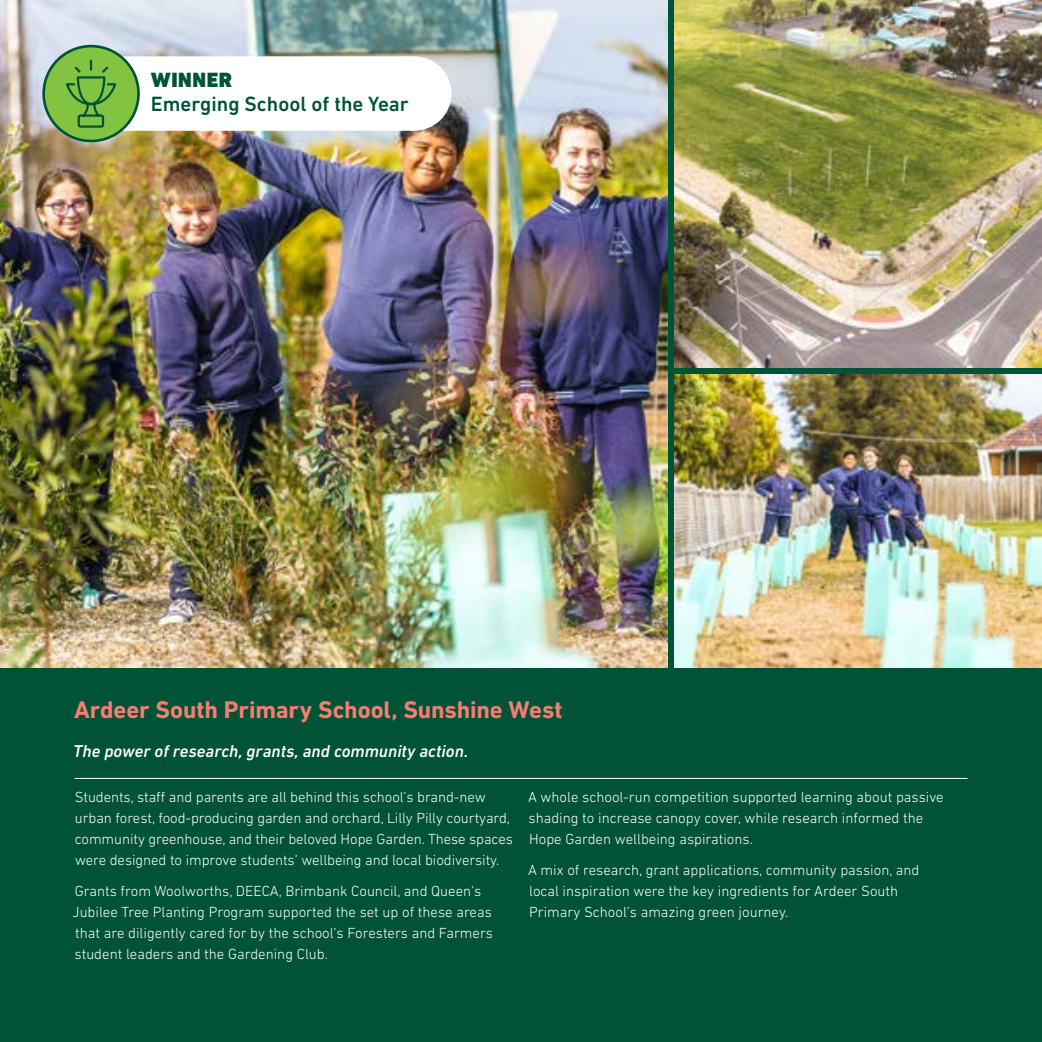
<style>
.page{position:relative;width:1042px;height:1042px;background:#005336}
.page>*{position:absolute;margin:0;border:0;box-sizing:border-box;transform-origin:0 0}
.WIN_Header{font:700 24.5px "DIN Next LT Pro";letter-spacing:-.005em;color:#f47e72}
.Winner_Page_header{font:500 21px "DIN Next LT Pro";color:#005336}
.Winner_Page_-_WINNER{font:900 21px "DIN Next LT Pro";letter-spacing:.025em;color:#005336}
.WIN_Project{font:italic 500 17.5px "DIN Next LT Pro";color:#fff}
.P_Body_copy{font:300 14.88px/21px "DIN Next LT Pro";color:#fff}
</style>
<div class="page">
<img style="left:675px;top:375px;width:367px;height:292px">
<img style="left:675px;top:0;width:367px;height:367px">
<img style="left:0;top:0;width:667px;height:667px">
<hr style="left:74px;top:778px;width:893px;height:1px;background:#fff">
<div style="left:86px;top:58px;width:364px;height:71px;background:#fff;border-radius:36px"></div>
<div style="left:84px;top:56px;width:367px;height:75px;border:3px solid #fff;border-radius:36px"></div>
<div style="left:44px;top:46px;width:94px;height:95px;background:#82c341;border-radius:50%"></div>
<div style="left:42px;top:45px;width:98px;height:97px;border:3px solid #005336;border-radius:50%"></div>
<svg style="left:66px;top:59px;width:51px;height:69px"></svg>
<p class="Winner_Page_-_WINNER" style="left:151px;top:67px;width:83px">WINNER</p>
<h1 class="Winner_Page_header" style="left:151px;top:92px;width:259px">Emerging School of the Year</h1>
<h2 class="WIN_Header" style="left:74px;top:695px;width:490px">Ardeer South Primary School, Sunshine West</h2>
<h3 class="WIN_Project" style="left:73px;top:741px;width:396px">The power of research, grants, and community action.</h3>
<p class="P_Body_copy" style="left:75px;top:786px;width:440px">Students, staff and parents are all behind this school’s brand-new urban forest, food-producing garden and orchard, Lilly Pilly courtyard, community greenhouse, and their beloved Hope Garden. These spaces were designed to improve students’ wellbeing and local biodiversity.</p>
<p class="P_Body_copy" style="left:73px;top:880px;width:422px">Grants from Woolworths, DEECA, Brimbank Council, and Queen’s Jubilee Tree Planting Program supported the set up of these areas that are diligently cared for by the school’s Foresters and Farmers student leaders and the Gardening Club.</p>
<p class="P_Body_copy" style="left:528px;top:786px;width:417px">A whole school-run competition supported learning about passive shading to increase canopy cover, while research informed the<br>Hope Garden wellbeing aspirations.</p>
<p class="P_Body_copy" style="left:528px;top:859px;width:393px">A mix of research, grant applications, community passion, and local inspiration were the key ingredients for Ardeer South<br>Primary School’s amazing green journey.</p>
</div>
